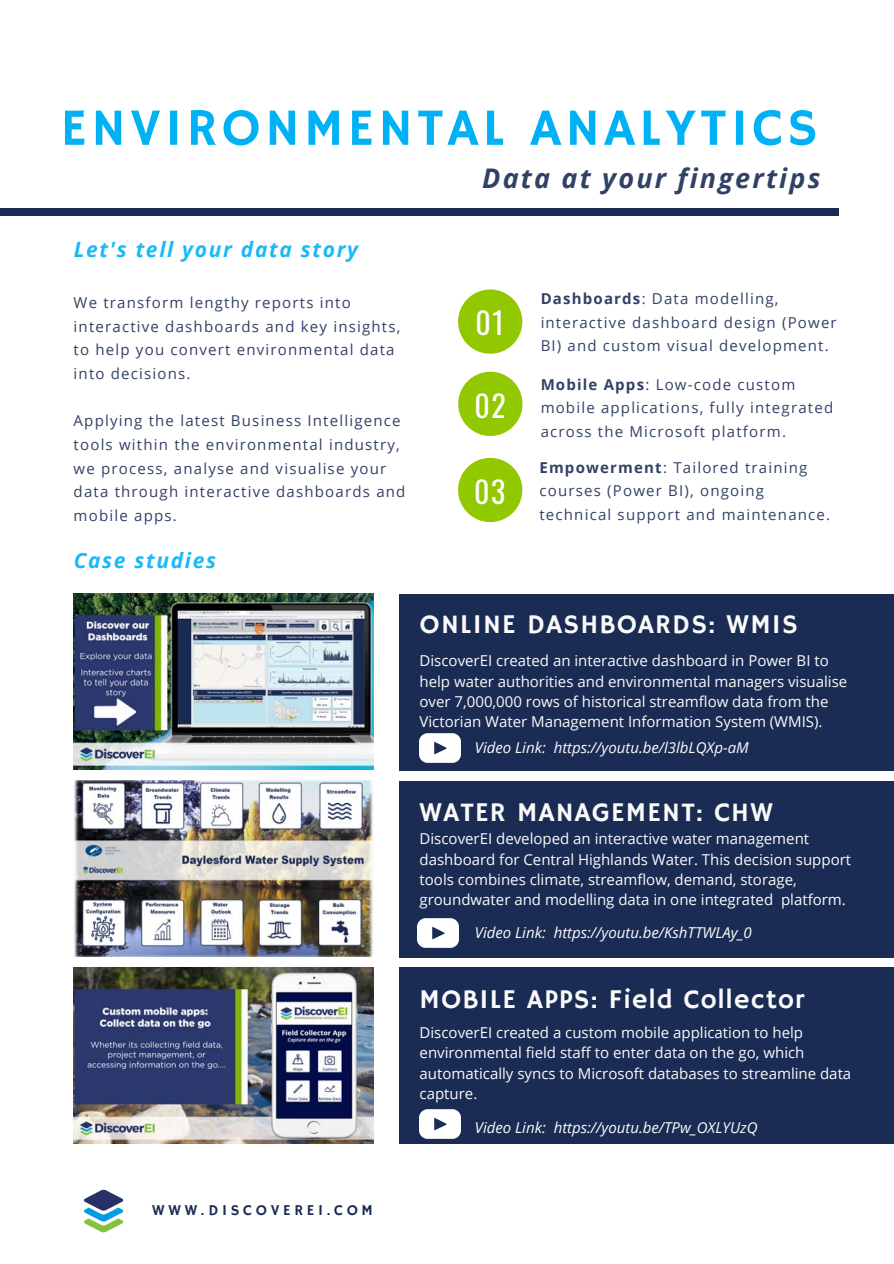
<style>
.page{position:relative;width:894px;height:1264px;background:#fff}
.page>*{position:absolute;margin:0;border:0;box-sizing:border-box;transform-origin:0 0}
.t1{font:52.5px "Hammersmith One";letter-spacing:.08em;color:#00b1f5}
.t2{font:29.85px "Oswald";color:#fff}
.t3{font:27px "Hammersmith One";letter-spacing:.045em;color:#fafafa}
.t4{font:italic 700 27px "Open Sans";letter-spacing:.08em;color:#1a2b54}
.t5{font:italic 700 21px "Open Sans";letter-spacing:.08em;color:#00b1f5}
.t6{font:15px/20.2px "Open Sans";color:#fafafa}
.t7{font:15px/23.7px "Open Sans";letter-spacing:.08em;color:#1a2b54}
.t8{font:italic 15px "Open Sans";color:#fafafa}
.t9{font:15px "Hammersmith One";letter-spacing:.245em;color:#1a2b54}
.s1{font-weight:700}
</style>
<div class="page">
<div style="left:0;top:208px;width:838px;height:7px;background:#1a2b54"></div>
<img style="left:74px;top:594px;width:299px;height:175px">
<img style="left:74px;top:781px;width:299px;height:175px">
<img style="left:74px;top:968px;width:299px;height:175px">
<div style="left:399px;top:594px;width:494px;height:176px;background:#1a2b54"></div>
<div style="left:399px;top:780px;width:494px;height:177px;background:#1a2b54"></div>
<div style="left:399px;top:967px;width:494px;height:177px;background:#1a2b54"></div>
<svg style="left:458px;top:289px;width:64px;height:65px"></svg>
<svg style="left:458px;top:372px;width:64px;height:64px"></svg>
<svg style="left:458px;top:458px;width:64px;height:64px"></svg>
<img style="left:84px;top:1189px;width:40px;height:44px">
<img style="left:419px;top:733px;width:41px;height:30px">
<img style="left:417px;top:918px;width:41px;height:30px">
<img style="left:419px;top:1109px;width:41px;height:30px">
<h1 class="t1" style="left:60px;top:97px;width:758px">ENVIRONMENTAL ANALYTICS</h1>
<h3 class="t5" style="left:74px;top:234px;width:286px">Let's tell your data story</h3>
<p class="t7" style="left:74px;top:290px;width:328px">We transform lengthy reports into interactive dashboards and key insights, to help you convert environmental data into decisions.</p>
<p class="t7" style="left:74px;top:409px;width:333px">Applying the latest Business Intelligence tools within the environmental industry, we process, analyse and visualise your data through interactive dashboards and mobile apps.</p>
<h3 class="t5" style="left:74px;top:545px;width:144px">Case studies</h3>
<h3 class="t4" style="left:482px;top:159px;width:339px">Data at your fingertips</h3>
<h2 class="t2" style="left:475px;top:300px;width:30px">01</h2>
<h2 class="t2" style="left:474px;top:382px;width:33px">02</h2>
<h2 class="t2" style="left:474px;top:468px;width:33px">03</h2>
<p class="t7" style="left:540px;top:287px;width:297px"><span class="s1">Dashboards</span>: Data modelling, interactive dashboard design (Power<br>BI) and custom visual development.</p>
<p class="t7" style="left:540px;top:372px;width:294px"><span class="s1">Mobile Apps</span>: Low-code custom mobile applications, fully integrated across the Microsoft platform.</p>
<p class="t7" style="left:539px;top:455px;width:292px"><span class="s1">Empowerment</span>: Tailored training courses (Power BI), ongoing technical support and maintenance.</p>
<h3 class="t3" style="left:419px;top:609px;width:380px">ONLINE DASHBOARDS: WMIS</h3>
<p class="t6" style="left:419px;top:650px;width:429px">DiscoverEI created an interactive dashboard in Power BI to help water authorities and environmental managers visualise over 7,000,000 rows of historical streamflow data from the Victorian Water Management Information System (WMIS).</p>
<p class="t8" style="left:474px;top:737px;width:275px">Video Link: https://youtu.be/l3lbLQXp-aM</p>
<h3 class="t3" style="left:419px;top:796px;width:355px">WATER MANAGEMENT: CHW</h3>
<p class="t6" style="left:419px;top:828px;width:433px">DiscoverEI developed an interactive water management dashboard for Central Highlands Water. This decision support tools combines climate, streamflow, demand, storage, groundwater and modelling data in one integrated platform.</p>
<p class="t8" style="left:474px;top:922px;width:278px">Video Link: https://youtu.be/KshTTWLAy_0</p>
<h3 class="t3" style="left:419px;top:983px;width:386px">MOBILE APPS: Field Collector</h3>
<p class="t6" style="left:419px;top:1022px;width:433px">DiscoverEI created a custom mobile application to help environmental field staff to enter data on the go, which automatically syncs to Microsoft databases to streamline data capture.</p>
<p class="t8" style="left:474px;top:1116px;width:284px">Video Link: https://youtu.be/TPw_OXLYUzQ</p>
<p class="t9" style="left:152px;top:1201px;width:222px">WWW.DISCOVEREI.COM</p>
</div>
